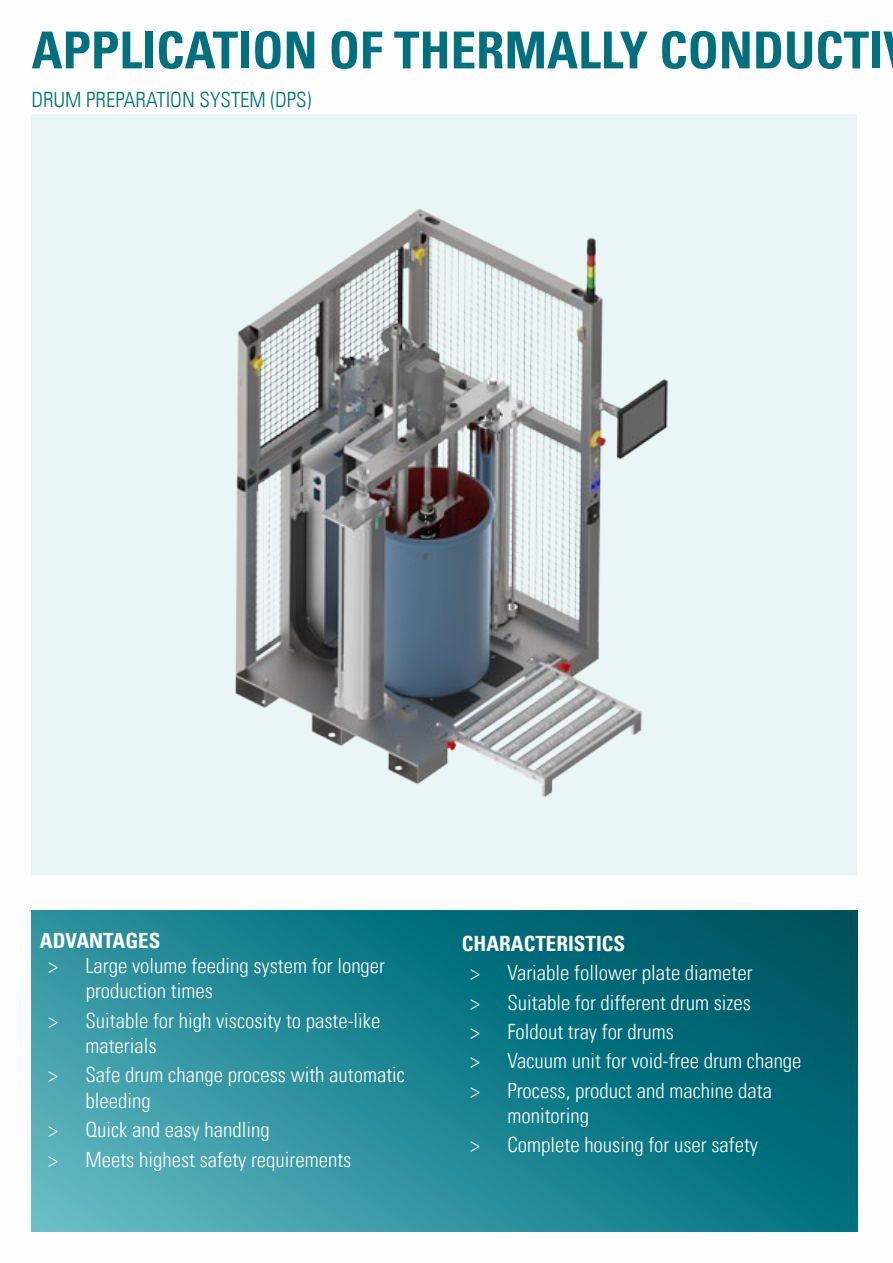
<style>
.page{position:relative;width:893px;height:1263px;background:#fff}
.page>*{position:absolute;margin:0;border:0;box-sizing:border-box;transform-origin:0 0}
.t1{font:51px "Univers Com 67 Bold Cond";color:#00707e}
.t2{font:21px/29.4px "Univers Com 47 Light Cond";color:#fff}
.t3{font:21px "Univers Com 47 Light Cond";color:#00707e}
.t4{font:21px "Univers Com 67 Bold Cond";color:#fff}
</style>
<div class="page">
<div style="left:31px;top:114px;width:826px;height:761px;background:#eaf6f5"></div>
<img style="left:235px;top:208px;width:433px;height:590px">
<svg style="left:31px;top:910px;width:826px;height:321px;background:#1d828e"></svg>
<h1 class="t1" style="left:31px;top:19px;width:853px">APPLICATION OF THERMALLY CONDUCTI</h1>
<p class="t3" style="left:31px;top:87px;width:281px">Drum Preparation System (DPS)</p>
<p class="t4" style="left:40px;top:927px;width:120px">ADVANTAGES</p>
<p class="t2" style="left:86px;top:953px;width:301px;line-height:25.2px;text-indent:-37px">&gt; Large volume feeding system for longer production times</p>
<p class="t2" style="left:85px;top:1008px;width:297px;line-height:25.2px;text-indent:-37px">&gt; Suitable for high viscosity to paste-like materials</p>
<p class="t2" style="left:85px;top:1062px;width:321px;line-height:25.2px;text-indent:-37px">&gt; Safe drum change process with automatic bleeding</p>
<p class="t2" style="left:48px;top:1115px;width:304px">&gt; Quick and easy handling<br>&gt; Meets highest safety requirements</p>
<p class="t4" style="left:462px;top:930px;width:73px">CHARACTERI</p>
<p class="t4" style="left:574px;top:930px;width:53px">STICS</p>
<p class="t2" style="left:470px;top:958px;width:333px">&gt; Variable follower plate diameter<br>&gt; Suitable for different drum sizes<br>&gt; Foldout tray for drums<br>&gt; Vacuum unit for void-free drum change &gt; Process, product and machine data</p>
<p class="t2" style="left:470px;top:1101px;width:289px;text-indent:37px">monitoring<br>&gt; Complete housing for user safety</p>
</div>
